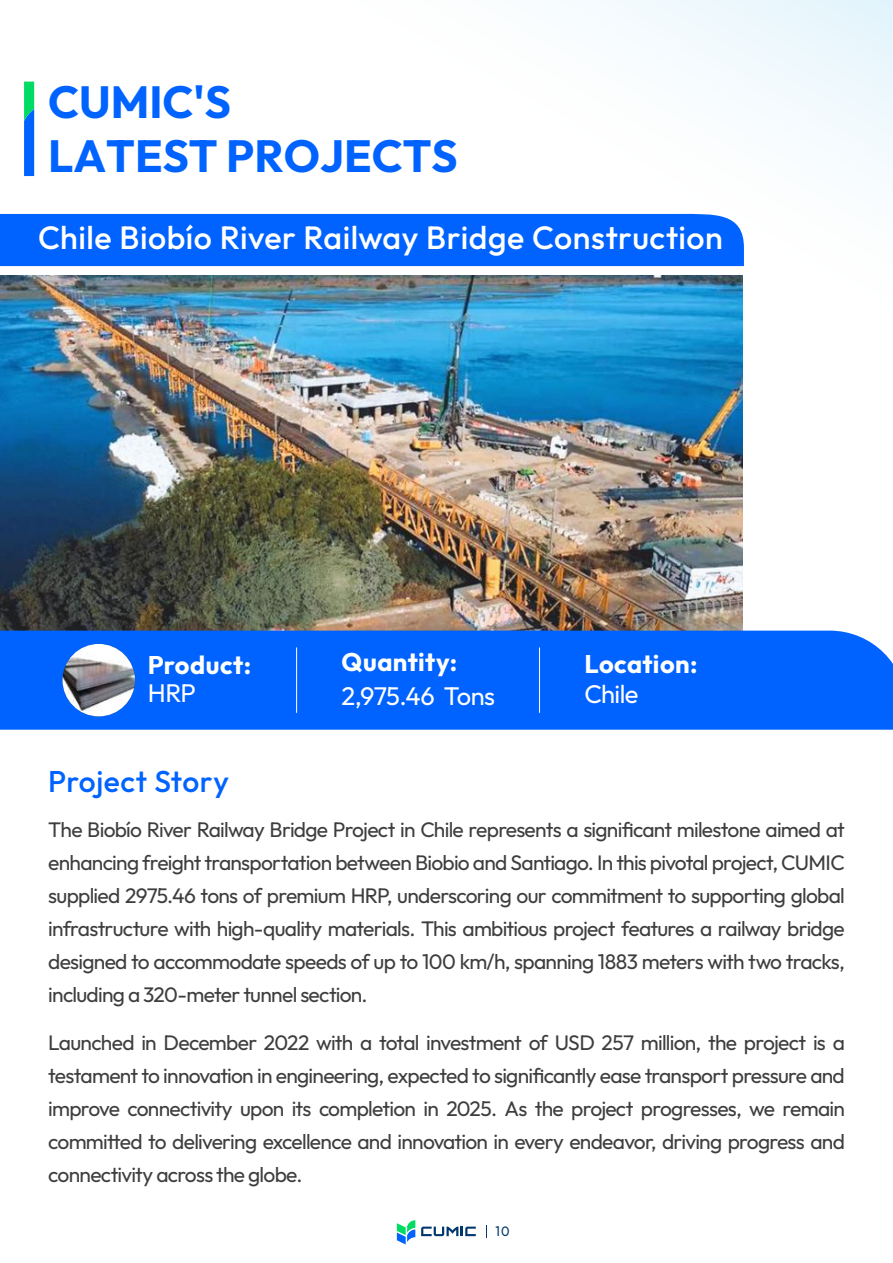
<style>
.page{position:relative;width:893px;height:1263px;background:#fff}
.page>*{position:absolute;margin:0;border:0;box-sizing:border-box;transform-origin:0 0}
.t1{font:700 45px/54px "Outfit";color:#0063ff}
.t2{font:500 32.25px "Outfit";letter-spacing:.015em;color:#fff}
.t3{font:500 30px "Outfit";letter-spacing:.01em;color:#0063ff}
.t4{font:700 25.5px "Outfit";letter-spacing:.015em;color:#fff}
.t5{font:25.5px "Outfit";letter-spacing:-.025em;color:#fff}
.t6{font:21px/33px "Outfit";letter-spacing:-.035em;color:#3e3e3e;text-align:justify}
.t7{font:13.65px "Outfit";color:#00376d;scale:.95 1}
</style>
<div class="page">
<svg style="left:397px;top:1220px;width:18px;height:24px"></svg>
<svg style="left:421px;top:1226px;width:55px;height:10px"></svg>
<svg style="left:486px;top:1225px;width:1px;height:13px"></svg>
<svg style="left:0;top:0;width:893px;height:463px"></svg>
<svg style="left:24px;top:82px;width:10px;height:94px"></svg>
<img style="left:0;top:276px;width:742px;height:355px">
<div style="left:0;top:631px;width:893px;height:99px;background:#0063ff"></div>
<img style="left:63px;top:644px;width:72px;height:72px;border-radius:36px">
<hr style="left:539px;top:648px;width:1px;height:64px;background:#fff">
<hr style="left:296px;top:648px;width:1px;height:64px;background:#fff">
<div style="left:0;top:212px;width:744px;height:54px;background:#0063ff"></div>
<h1 class="t1" style="left:48px;top:77px;width:411px">CUMIC'S<br>LATEST PROJECTS</h1>
<h2 class="t2" style="left:38px;top:217px;width:686px">Chile Biobío River Railway Bridge Construction</h2>
<p class="t4" style="left:148px;top:648px;width:105px">Product:</p>
<p class="t5" style="left:148px;top:676px;width:50px">HRP</p>
<p class="t4" style="left:342px;top:645px;width:117px">Quantity:</p>
<p class="t5" style="left:342px;top:679px;width:155px">2,975.46 Tons</p>
<p class="t4" style="left:584px;top:647px;width:115px">Location:</p>
<p class="t5" style="left:584px;top:678px;width:56px">Chile</p>
<h3 class="t3" style="left:48px;top:762px;width:182px">Project Story</h3>
<p class="t6" style="left:48px;top:813px;width:798px">The Biobío River Railway Bridge Project in Chile represents a significant milestone aimed at enhancing freight transportation between Biobio and Santiago. In this pivotal project, CUMIC supplied 2975.46 tons of premium HRP, underscoring our commitment to supporting global infrastructure with high-quality materials. This ambitious project features a railway bridge designed to accommodate speeds of up to 100 km/h, spanning 1883 meters with two tracks, including a 320-meter tunnel section.</p>
<p class="t6" style="left:48px;top:1026px;width:798px">Launched in December 2022 with a total investment of USD 257 million, the project is a testament to innovation in engineering, expected to significantly ease transport pressure and improve connectivity upon its completion in 2025. As the project progresses, we remain committed to delivering excellence and innovation in every endeavor, driving progress and connectivity across the globe.</p>
<p class="t7" style="left:495px;top:1222px;width:17px">10</p>
</div>
